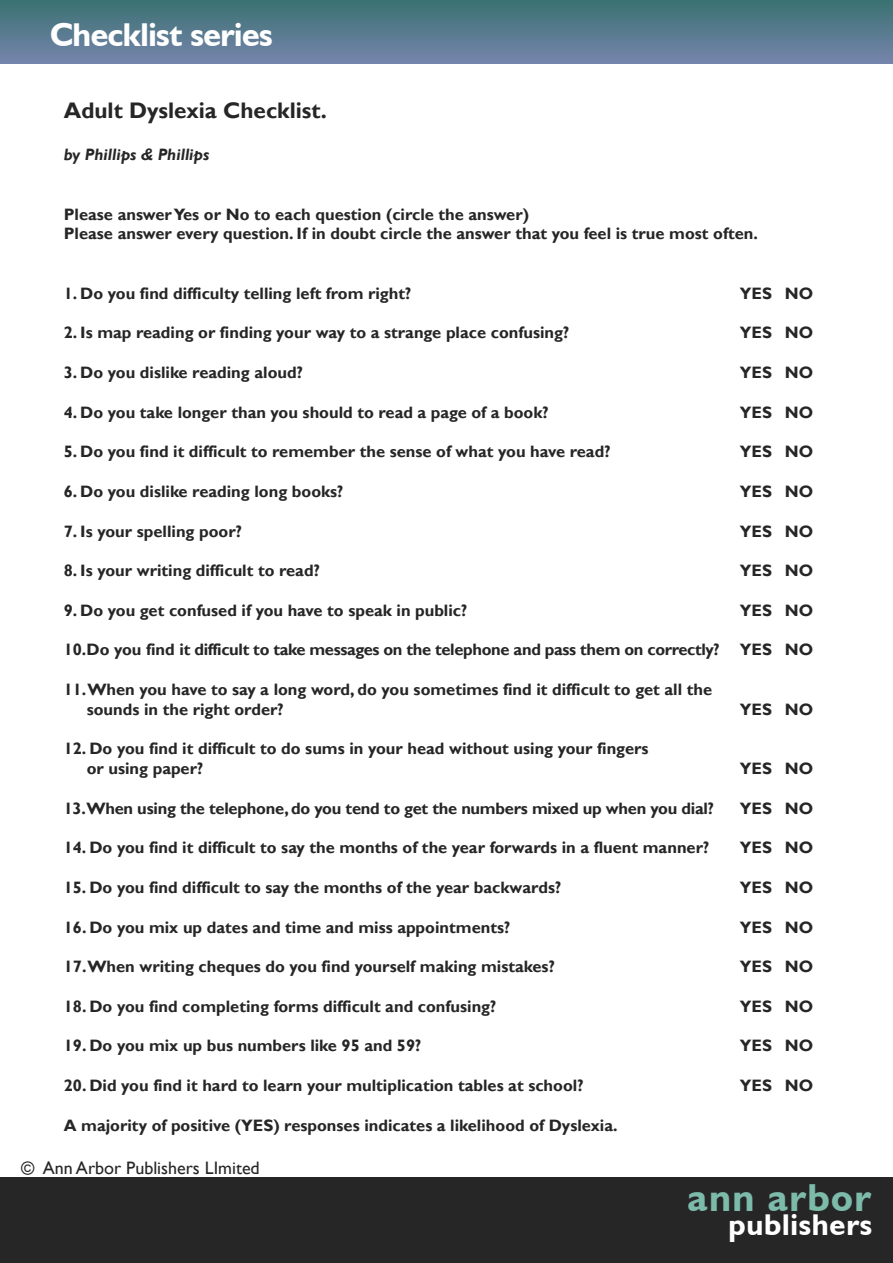
<style>
.page{position:relative;width:893px;height:1263px;background:#fff}
.page>*{position:absolute;margin:0;border:0;box-sizing:border-box;transform-origin:0 0}
.t1{font:700 39px "Humanist 521 BT";letter-spacing:.035em;color:#7cbba9}
.t2{font:700 33px "Humanist 521 BT";letter-spacing:-.015em;color:#fff}
.t3{font:700 30px "Humanist 521 BT";letter-spacing:.025em;color:#fff}
.t4{font:700 22.5px "Gill Sans";color:#272627}
.t5{font:18px "Gill Sans";color:#272627}
.t6{font:700 16.5px/19.8px "Gill Sans";color:#272627}
.t7{font:700 16.5px "Gill Sans";letter-spacing:-.02em;color:#272627}
.t8{font:italic 700 16.5px "Gill Sans";color:#272627}
</style>
<div class="page">
<div style="left:0;top:1178px;width:893px;height:85px;background:#272627"></div>
<div style="left:0;top:0;width:893px;height:64px;background:linear-gradient(to bottom,#3a7171,#7584ac)"></div>
<h2 class="t2" style="left:50px;top:14px;width:224px">Checklist series</h2>
<h3 class="t4" style="left:64px;top:97px;width:264px">Adult Dyslexia Checklist.</h3>
<p class="t8" style="left:64px;top:145px;width:147px">by Phillips &amp; Phillips</p>
<p class="t6" style="left:64px;top:204px;width:696px">Please answerYes or No to each question (circle the answer)<br>Please answer every question. If in doubt circle the answer that you feel is true most often.</p>
<p class="t6" style="left:64px;top:283px;width:349px">1. Do you find difficulty telling left from right?</p>
<p class="t6" style="left:740px;top:283px;width:75px">YES NO</p>
<p class="t6" style="left:64px;top:323px;width:507px">2. Is map reading or finding your way to a strange place confusing?</p>
<p class="t6" style="left:740px;top:323px;width:75px">YES NO</p>
<p class="t6" style="left:64px;top:362px;width:241px">3. Do you dislike reading aloud?</p>
<p class="t6" style="left:740px;top:362px;width:75px">YES NO</p>
<p class="t6" style="left:64px;top:402px;width:486px">4. Do you take longer than you should to read a page of a book?</p>
<p class="t6" style="left:740px;top:402px;width:75px">YES NO</p>
<p class="t6" style="left:64px;top:442px;width:548px">5. Do you find it difficult to remember the sense of what you have read?</p>
<p class="t6" style="left:740px;top:442px;width:75px">YES NO</p>
<p class="t6" style="left:64px;top:481px;width:281px">6. Do you dislike reading long books?</p>
<p class="t6" style="left:740px;top:481px;width:75px">YES NO</p>
<p class="t6" style="left:64px;top:521px;width:180px">7. Is your spelling poor?</p>
<p class="t6" style="left:740px;top:521px;width:75px">YES NO</p>
<p class="t6" style="left:64px;top:560px;width:258px">8. Is your writing difficult to read?</p>
<p class="t6" style="left:740px;top:560px;width:75px">YES NO</p>
<p class="t6" style="left:64px;top:600px;width:405px">9. Do you get confused if you have to speak in public?</p>
<p class="t6" style="left:740px;top:600px;width:75px">YES NO</p>
<p class="t7" style="left:64px;top:640px;width:751px">10.Do you find it difficult to take messages on the telephone and pass them on correctly? YES NO</p>
<p class="t6" style="left:87px;top:679px;width:627px;text-indent:-23px">11.When you have to say a long word, do you sometimes find it difficult to get all the sounds in the right order?</p>
<p class="t6" style="left:740px;top:699px;width:75px">YES NO</p>
<p class="t6" style="left:87px;top:739px;width:563px;text-indent:-23px">12. Do you find it difficult to do sums in your head without using your fingers or using paper?</p>
<p class="t6" style="left:740px;top:758px;width:75px">YES NO</p>
<p class="t6" style="left:64px;top:798px;width:652px">13.When using the telephone, do you tend to get the numbers mixed up when you dial?</p>
<p class="t6" style="left:740px;top:798px;width:75px">YES NO</p>
<p class="t6" style="left:64px;top:838px;width:647px">14. Do you find it difficult to say the months of the year forwards in a fluent manner?</p>
<p class="t6" style="left:740px;top:838px;width:75px">YES NO</p>
<p class="t6" style="left:64px;top:877px;width:499px">15. Do you find difficult to say the months of the year backwards?</p>
<p class="t6" style="left:740px;top:877px;width:75px">YES NO</p>
<p class="t6" style="left:64px;top:917px;width:448px">16. Do you mix up dates and time and miss appointments?</p>
<p class="t6" style="left:740px;top:917px;width:75px">YES NO</p>
<p class="t6" style="left:64px;top:956px;width:493px">17.When writing cheques do you find yourself making mistakes?</p>
<p class="t6" style="left:740px;top:956px;width:75px">YES NO</p>
<p class="t6" style="left:64px;top:996px;width:434px">18. Do you find completing forms difficult and confusing?</p>
<p class="t6" style="left:740px;top:996px;width:75px">YES NO</p>
<p class="t6" style="left:64px;top:1036px;width:359px">19. Do you mix up bus numbers like 95 and 59?</p>
<p class="t6" style="left:740px;top:1036px;width:75px">YES NO</p>
<p class="t6" style="left:64px;top:1075px;width:521px">20. Did you find it hard to learn your multiplication tables at school?</p>
<p class="t6" style="left:740px;top:1075px;width:75px">YES NO</p>
<p class="t6" style="left:64px;top:1115px;width:555px">A majority of positive (YES) responses indicates a likelihood of Dyslexia.</p>
<p class="t5" style="left:21px;top:1157px;width:240px">© Ann Arbor Publishers LImited</p>
<h1 class="t1" style="left:688px;top:1174px;width:185px">ann arbor</h1>
<h3 class="t3" style="left:729px;top:1206px;width:145px">publishers</h3>
</div>
